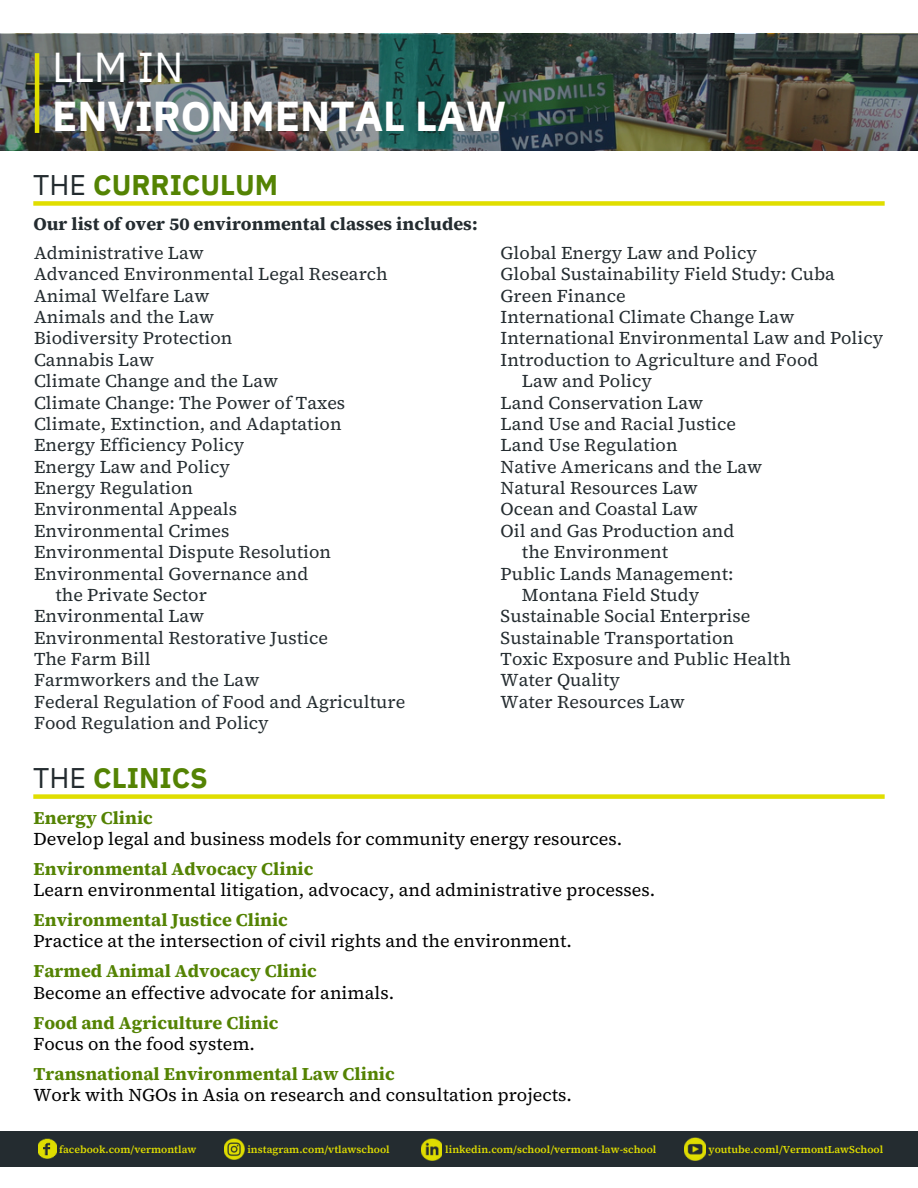
<style>
.page{position:relative;width:918px;height:1188px;background:#fff}
.page>*{position:absolute;margin:0;border:0;box-sizing:border-box;transform-origin:0 0}
.t1{font:700 41.7px "IBM Plex Sans";color:#fff}
.t2{font:41.7px "IBM Plex Sans";color:#fff}
.t3{font:700 28.35px "IBM Plex Sans";color:#548303}
.t4{font:18px "Source Serif 4";color:#242c30}
.t5{font:18px "Source Serif 4";color:#000}
.t6{font:700 18px "Source Serif 4";color:#548303}
.t7{font:700 18px "Source Serif 4";color:#242c30}
.t8{font:600 10.5px "Source Serif 4";color:#e0de00}
.s1{font-weight:400;color:#242c30}
</style>
<div class="page">
<img style="left:0;top:34px;width:918px;height:117px">
<hr style="left:35px;top:53px;width:4px;height:80px;background:#e0de00">
<div style="left:33px;top:201px;width:852px;height:5px;background:#e0de00"></div>
<div style="left:33px;top:794px;width:852px;height:5px;background:#e0de00"></div>
<div style="left:0;top:1131px;width:918px;height:36px;background:#242c30"></div>
<img style="left:39px;top:1139px;width:18px;height:20px">
<img style="left:224px;top:1138px;width:20px;height:21px">
<img style="left:422px;top:1138px;width:20px;height:23px">
<img style="left:685px;top:1138px;width:20px;height:22px">
<h1 class="t2" style="left:52px;top:35px;width:133px">LLM IN</h1>
<h1 class="t1" style="left:52px;top:83px;width:456px">ENVIRONMENTAL LAW</h1>
<h2 class="t3" style="left:33px;top:162px;width:246px"><span class="s1">THE</span> CURRICULUM</h2>
<p class="t7" style="left:33px;top:212px;width:446px">Our list of over 50 environmental classes includes:</p>
<p class="t4" style="left:34px;top:241px;width:171px">Administrative Law</p>
<p class="t4" style="left:34px;top:262px;width:355px">Advanced Environmental Legal Research</p>
<p class="t4" style="left:34px;top:284px;width:177px">Animal Welfare Law</p>
<p class="t4" style="left:34px;top:305px;width:182px">Animals and the Law</p>
<p class="t4" style="left:34px;top:326px;width:200px">Biodiversity Protection</p>
<p class="t4" style="left:34px;top:348px;width:122px">Cannabis Law</p>
<p class="t4" style="left:34px;top:369px;width:246px">Climate Change and the Law</p>
<p class="t4" style="left:34px;top:390px;width:313px">Climate Change: The Power of Taxes</p>
<p class="t4" style="left:34px;top:412px;width:309px">Climate, Extinction, and Adaptation</p>
<p class="t4" style="left:34px;top:433px;width:212px">Energy Efficiency Policy</p>
<p class="t4" style="left:34px;top:455px;width:197px">Energy Law and Policy</p>
<p class="t4" style="left:34px;top:476px;width:161px">Energy Regulation</p>
<p class="t4" style="left:34px;top:497px;width:205px">Environmental Appeals</p>
<p class="t4" style="left:34px;top:519px;width:197px">Environmental Crimes</p>
<p class="t4" style="left:34px;top:540px;width:299px">Environmental Dispute Resolution</p>
<p class="t4" style="left:34px;top:561px;width:276px">Environmental Governance and</p>
<p class="t4" style="left:55px;top:583px;width:153px">the Private Sector</p>
<p class="t4" style="left:34px;top:604px;width:172px">Environmental Law</p>
<p class="t4" style="left:34px;top:626px;width:296px">Environmental Restorative Justice</p>
<p class="t4" style="left:34px;top:647px;width:118px">The Farm Bill</p>
<p class="t4" style="left:34px;top:668px;width:227px">Farmworkers and the Law</p>
<p class="t4" style="left:34px;top:690px;width:373px">Federal Regulation of Food and Agriculture</p>
<p class="t4" style="left:34px;top:711px;width:236px">Food Regulation and Policy</p>
<h2 class="t3" style="left:33px;top:756px;width:176px"><span class="s1">THE</span> CLINICS</h2>
<p class="t4" style="left:501px;top:241px;width:258px">Global Energy Law and Policy</p>
<p class="t4" style="left:501px;top:262px;width:336px">Global Sustainability Field Study: Cuba</p>
<p class="t4" style="left:501px;top:284px;width:127px">Green Finance</p>
<p class="t4" style="left:501px;top:305px;width:295px">International Climate Change Law</p>
<p class="t4" style="left:501px;top:326px;width:384px">International Environmental Law and Policy</p>
<p class="t4" style="left:501px;top:348px;width:319px">Introduction to Agriculture and Food</p>
<p class="t4" style="left:522px;top:369px;width:132px">Law and Policy</p>
<p class="t4" style="left:501px;top:390px;width:204px">Land Conservation Law</p>
<p class="t4" style="left:501px;top:412px;width:237px">Land Use and Racial Justice</p>
<p class="t4" style="left:501px;top:433px;width:179px">Land Use Regulation</p>
<p class="t4" style="left:501px;top:455px;width:263px">Native Americans and the Law</p>
<p class="t4" style="left:501px;top:476px;width:199px">Natural Resources Law</p>
<p class="t4" style="left:501px;top:497px;width:199px">Ocean and Coastal Law</p>
<p class="t4" style="left:501px;top:519px;width:235px">Oil and Gas Production and</p>
<p class="t4" style="left:522px;top:540px;width:148px">the Environment</p>
<p class="t4" style="left:501px;top:561px;width:234px">Public Lands Management:</p>
<p class="t4" style="left:522px;top:583px;width:179px">Montana Field Study</p>
<p class="t4" style="left:501px;top:604px;width:251px">Sustainable Social Enterprise</p>
<p class="t4" style="left:501px;top:626px;width:235px">Sustainable Transportation</p>
<p class="t4" style="left:501px;top:647px;width:292px">Toxic Exposure and Public Health</p>
<p class="t4" style="left:501px;top:668px;width:121px">Water Quality</p>
<p class="t4" style="left:501px;top:690px;width:186px">Water Resources Law</p>
<p class="t6" style="left:33px;top:806px;width:121px">Energy Clinic</p>
<p class="t5" style="left:33px;top:827px;width:590px">Develop legal and business models for community energy resources.</p>
<p class="t6" style="left:33px;top:857px;width:281px">Environmental Advocacy Clinic</p>
<p class="t5" style="left:33px;top:878px;width:623px">Learn environmental litigation, advocacy, and administrative processes.</p>
<p class="t6" style="left:33px;top:908px;width:256px">Environmental Justice Clinic</p>
<p class="t5" style="left:33px;top:929px;width:540px">Practice at the intersection of civil rights and the environment.</p>
<p class="t6" style="left:33px;top:959px;width:285px">Farmed Animal Advocacy Clinic</p>
<p class="t5" style="left:33px;top:981px;width:362px">Become an effective advocate for animals.</p>
<p class="t6" style="left:33px;top:1011px;width:247px">Food and Agriculture Clinic</p>
<p class="t5" style="left:33px;top:1032px;width:223px">Focus on the food system.</p>
<p class="t6" style="left:33px;top:1062px;width:363px">Transnational Environmental Law Clinic</p>
<p class="t5" style="left:33px;top:1083px;width:540px">Work with NGOs in Asia on research and consultation projects.</p>
<p class="t8" style="left:59px;top:1142px;width:139px">facebook.com/vermontlaw</p>
<p class="t8" style="left:247px;top:1142px;width:144px">instagram.com/vtlawschool</p>
<p class="t8" style="left:445px;top:1142px;width:213px">linkedin.com/school/vermont-law-school</p>
<p class="t8" style="left:708px;top:1142px;width:176px">youtube.coml/VermontLawSchool</p>
</div>
